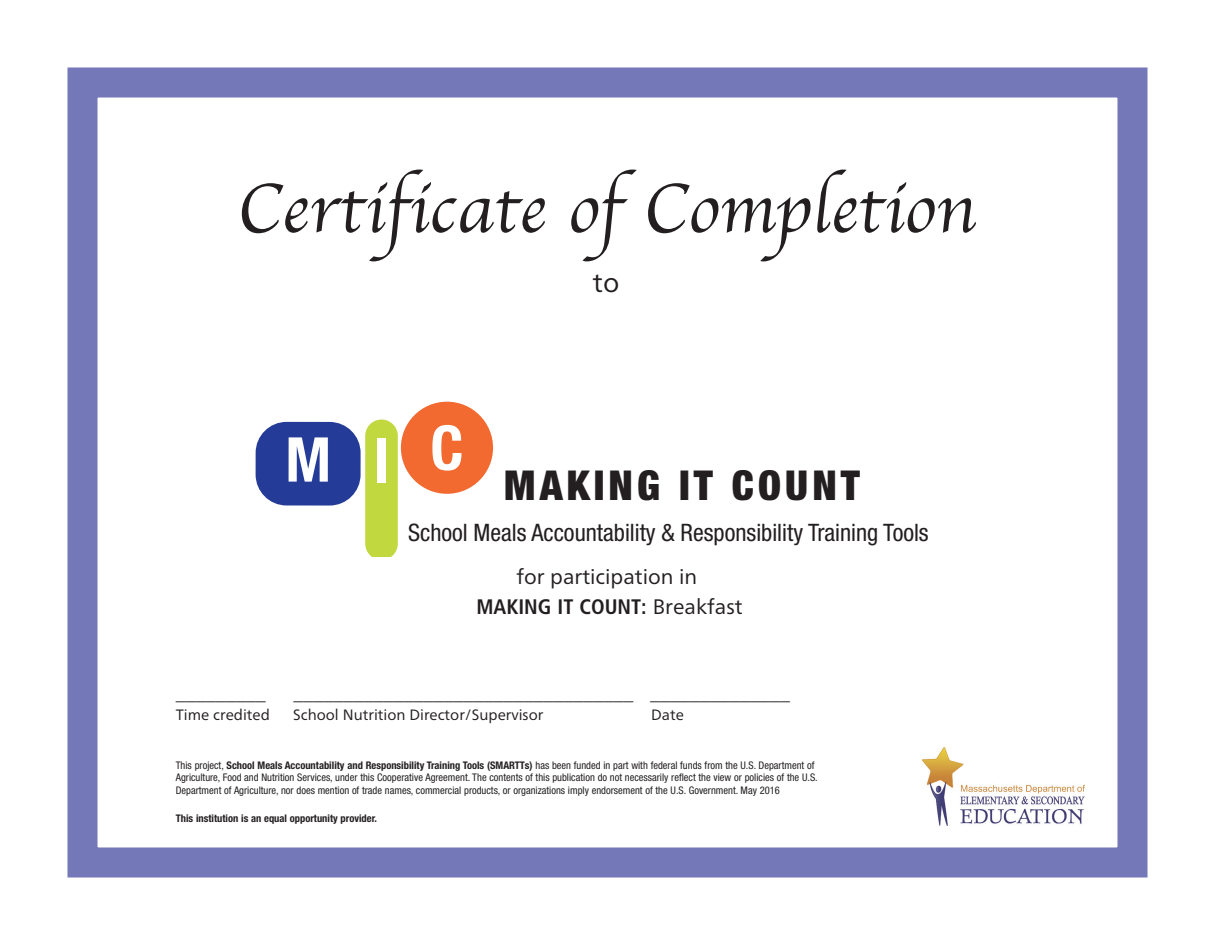
<style>
.page{position:relative;width:1215px;height:945px;background:#fff}
.page>*{position:absolute;margin:0;border:0;box-sizing:border-box;transform-origin:0 0}
.t1{font:72px "Apple Chancery";color:#231f20}
.t2{font:700 condensed 61.8px "Helvetica Neue";color:#fff}
.t3{font:900 condensed 41.25px "Helvetica Neue";letter-spacing:.1em;color:#231f20}
.t4{font:27px "Frutiger Neue LT Pro";color:#231f20}
.t5{font:condensed 24px "Helvetica Neue";color:#231f20}
.t6{font:700 condensed 21px "Frutiger LT Std";color:#231f20}
.t7{font:21px "Frutiger Neue LT Pro";color:#231f20}
.t8{font:18px "Helvetica";color:#231f20}
.t9{font:15px "Frutiger Neue LT Pro";color:#231f20}
.t10{font:condensed 10.5px/12.5px "Helvetica 57";color:#231f20}
.t11{font:700 condensed 10.5px "Helvetica Neue";color:#231f20}
.s1{font-family:"Frutiger Neue LT Pro";font-weight:400;font-stretch:normal}
.s2{font-family:"Helvetica Neue";font-weight:700}
</style>
<div class="page">
<div style="left:256px;top:422px;width:105px;height:84px;background:#243c97;border-radius:31px"></div>
<div style="left:401px;top:402px;width:92px;height:92px;background:#f26a30;border-radius:50%"></div>
<svg style="left:365px;top:420px;width:33px;height:137px;background:#c4d948"></svg>
<div style="left:68px;top:68px;width:1080px;height:810px;border:30px solid #7477b8"></div>
<img style="left:922px;top:747px;width:163px;height:79px">
<h1 class="t1" style="left:237px;top:165px;width:740px">Certificate of Completion</h1>
<h3 class="t4" style="left:593px;top:273px;width:28px">to</h3>
<h2 class="t2" style="left:285px;top:422px;width:47px">M</h2>
<h2 class="t2" style="left:374px;top:424px;width:17px">I</h2>
<h2 class="t2" style="left:430px;top:411px;width:35px">C</h2>
<h3 class="t3" style="left:504px;top:460px;width:357px">MAKING IT COUNT</h3>
<h3 class="t5" style="left:408px;top:524px;width:522px">School Meals Accountability &amp; Responsibility Training Tools</h3>
<h3 class="t7" style="left:517px;top:569px;width:182px">for participation in</h3>
<h3 class="t6" style="left:476px;top:598px;width:268px">MAKING IT COUNT: <span class="s1">Breakfast</span></h3>
<h3 class="t8" style="left:176px;top:687px;width:92px">_________</h3>
<h3 class="t8" style="left:293px;top:687px;width:498px">__________________________________ ______________</h3>
<h3 class="t9" style="left:176px;top:710px;width:96px">Time credited</h3>
<h3 class="t9" style="left:293px;top:710px;width:252px">School Nutrition Director/Supervisor</h3>
<h3 class="t9" style="left:651px;top:710px;width:34px">Date</h3>
<p class="t10" style="left:176px;top:759px;width:643px">This project, <span class="s2">School Meals Accountability and Responsibility Training Tools (SMARTTs)</span> has been funded in part with federal funds from the U.S. Department of<br>Agriculture, Food and Nutrition Services, under this Cooperative Agreement. The contents of this publication do not necessarily reflect the view or policies of the U.S.<br>Department of Agriculture, nor does mention of trade names, commercial products, or organizations imply endorsement of the U.S. Government. May 2016</p>
<p class="t11" style="left:176px;top:809px;width:203px">This institution is an equal opportunity provider.</p>
</div>
